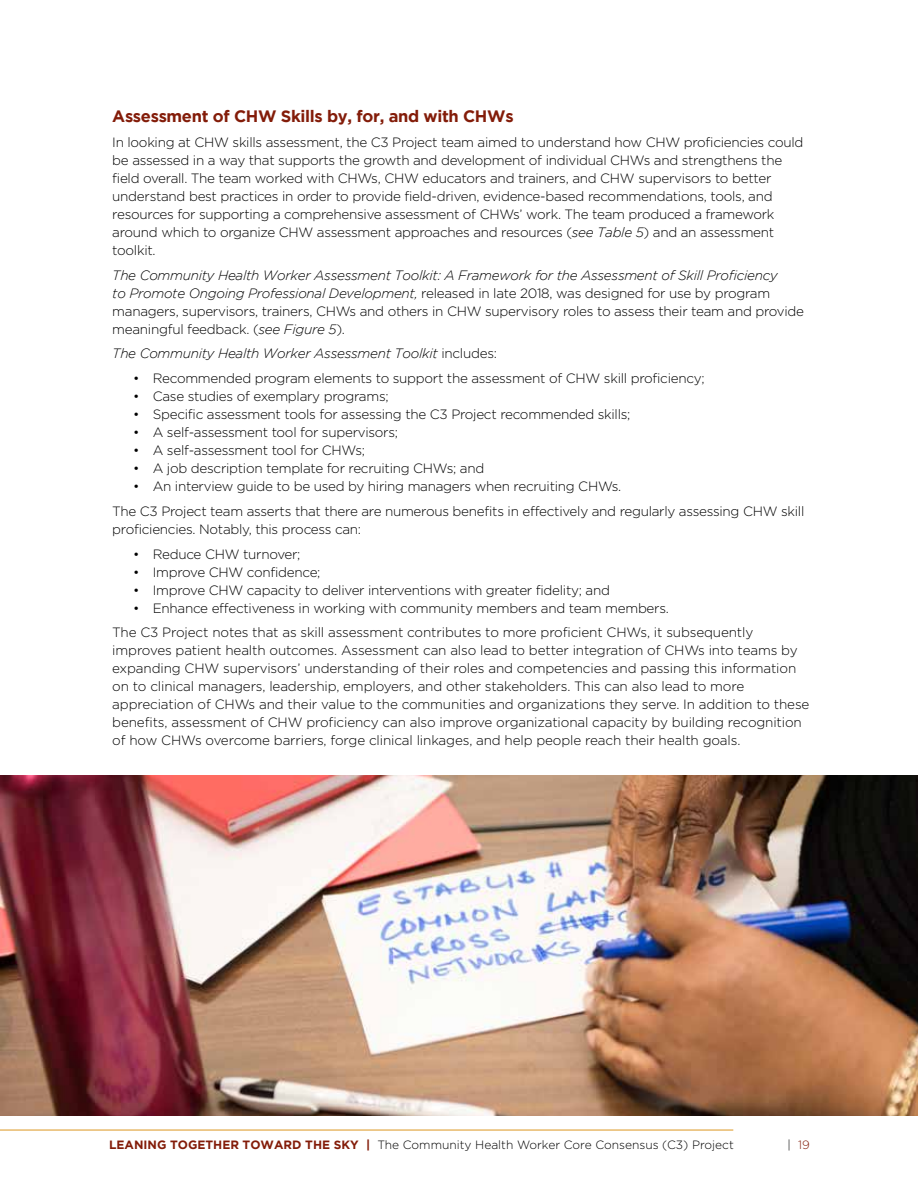
<style>
.page{position:relative;width:918px;height:1188px;background:#fff}
.page>*{position:absolute;margin:0;border:0;box-sizing:border-box;transform-origin:0 0}
.t1{font:700 16.5px "Gotham";letter-spacing:-.02em;color:#831c09}
.number_list{font:300 13.5px/18px "Gotham";letter-spacing:-.02em;color:#000}
.t2{font:italic 300 13.5px "Gotham";letter-spacing:-.02em;color:#000}
.t3{font:300 12px "Gotham";color:#000}
.t4{font:300 12px "Gotham";color:#831c09}
.s1{font-style:italic}
.s2{font-style:normal}
.s3{font-weight:700;color:#831c09}
.s4{color:#000}
</style>
<div class="page">
<hr style="left:0;top:1130px;width:733px;height:1px;background:#dc9720">
<img style="left:0;top:775px;width:918px;height:341px">
<p class="t1" style="left:112px;top:107px;width:403px">Assessment of CHW Skills by, for, and with CHWs</p>
<p class="number_list" style="left:112px;top:133px;width:693px">In looking at CHW skills assessment, the C3 Project team aimed to understand how CHW proficiencies could be assessed in a way that supports the growth and development of individual CHWs and strengthens the field overall. The team worked with CHWs, CHW educators and trainers, and CHW supervisors to better understand best practices in order to provide field-driven, evidence-based recommendations, tools, and resources for supporting a comprehensive assessment of CHWs’ work. The team produced a framework around which to organize CHW assessment approaches and resources (<span class="s1">see Table 5</span>) and an assessment toolkit.</p>
<p class="number_list" style="left:112px;top:266px;width:693px"><span class="s1">The Community Health Worker Assessment Toolkit: A Framework for the Assessment of Skill Proficiency<br>to Promote Ongoing Professional Development,</span> released in late 2018, was designed for use by program managers, supervisors, trainers, CHWs and others in CHW supervisory roles to assess their team and provide meaningful feedback. (<span class="s1">see Figure 5</span>).</p>
<p class="t2" style="left:112px;top:346px;width:386px">The Community Health Worker Assessment Toolkit <span class="s2">includes:</span></p>
<p class="number_list" style="left:133px;top:369px;width:573px">• Recommended program elements to support the assessment of CHW skill proficiency;</p>
<p class="number_list" style="left:133px;top:387px;width:257px">• Case studies of exemplary programs;</p>
<p class="number_list" style="left:133px;top:405px;width:499px">• Specific assessment tools for assessing the C3 Project recommended skills;</p>
<p class="number_list" style="left:133px;top:423px;width:266px">• A self-assessment tool for supervisors;</p>
<p class="number_list" style="left:133px;top:441px;width:233px">• A self-assessment tool for CHWs;</p>
<p class="number_list" style="left:133px;top:459px;width:353px">• A job description template for recruiting CHWs; and</p>
<p class="number_list" style="left:133px;top:477px;width:490px">• An interview guide to be used by hiring managers when recruiting CHWs.</p>
<p class="number_list" style="left:112px;top:502px;width:694px">The C3 Project team asserts that there are numerous benefits in effectively and regularly assessing CHW skill proficiencies. Notably, this process can:</p>
<p class="number_list" style="left:133px;top:545px;width:169px">• Reduce CHW turnover;</p>
<p class="number_list" style="left:133px;top:563px;width:189px">• Improve CHW confidence;</p>
<p class="number_list" style="left:133px;top:581px;width:478px">• Improve CHW capacity to deliver interventions with greater fidelity; and</p>
<p class="number_list" style="left:133px;top:599px;width:537px">• Enhance effectiveness in working with community members and team members.</p>
<p class="number_list" style="left:112px;top:624px;width:699px">The C3 Project notes that as skill assessment contributes to more proficient CHWs, it subsequently improves patient health outcomes. Assessment can also lead to better integration of CHWs into teams by expanding CHW supervisors’ understanding of their roles and competencies and passing this information on to clinical managers, leadership, employers, and other stakeholders. This can also lead to more appreciation of CHWs and their value to the communities and organizations they serve. In addition to these benefits, assessment of CHW proficiency can also improve organizational capacity by building recognition of how CHWs overcome barriers, forge clinical linkages, and help people reach their health goals.</p>
<p class="t3" style="left:109px;top:1138px;width:626px"><span class="s3">LEANING TOGETHER TOWARD THE SKY |</span> The Community Health Worker Core Consensus (C3) Project</p>
<p class="t4" style="left:788px;top:1138px;width:24px"><span class="s4">|</span> 19</p>
</div>
